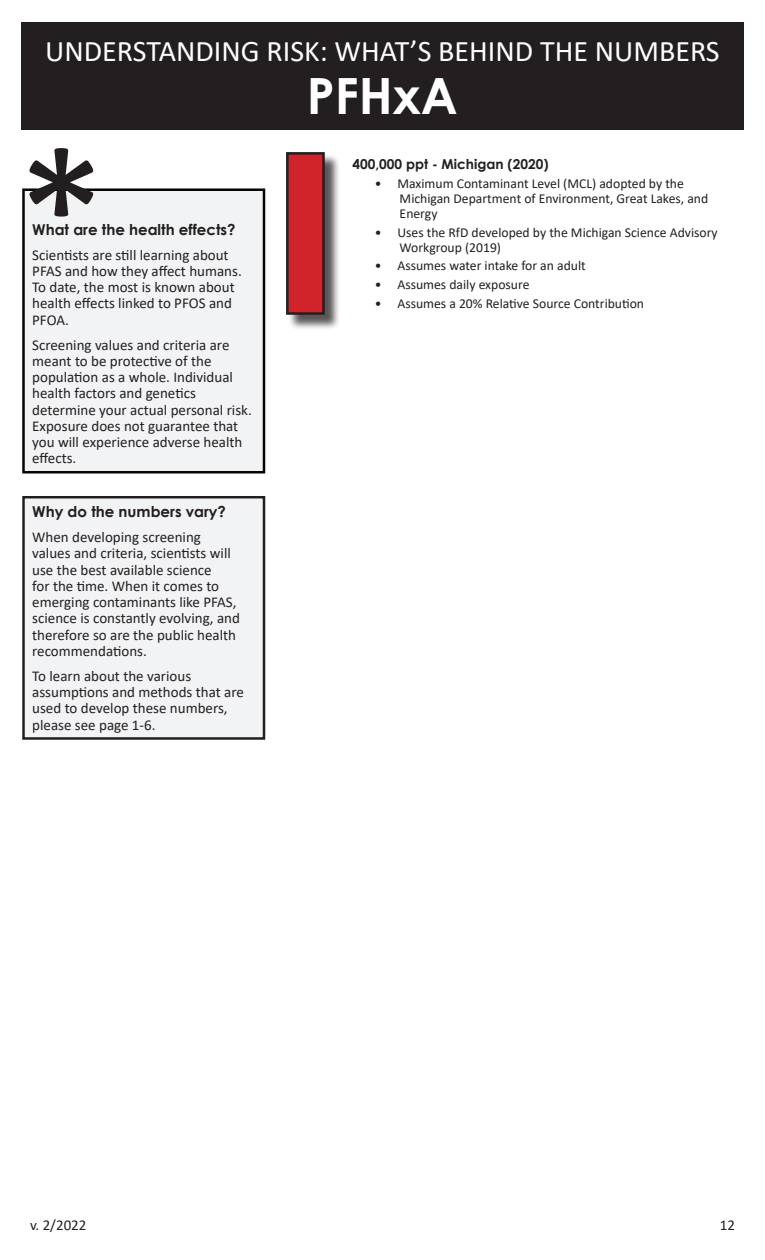
<style>
.page{position:relative;width:765px;height:1260px;background:#fff}
.page>*{position:absolute;margin:0;border:0;box-sizing:border-box;transform-origin:0 0}
.t1{font:187.5px "Calibri";color:#231f20}
.t2{font:700 50px "Century Gothic";color:#fff}
.t3{font:30px "Calibri";color:#fff}
.t4{font:15px/16.2px "Calibri";color:#231f20}
.t5{font:700 15px "Century Gothic";color:#231f20}
.t6{font:13.62px/15px "Calibri";color:#231f20}
.t7{font:700 13.62px "Century Gothic";color:#231f20}
</style>
<div class="page">
<div style="left:21px;top:22px;width:723px;height:108px;background:#231f20"></div>
<div style="left:23px;top:190px;width:241px;height:282px;background:#f2f3f4"></div>
<div style="left:22px;top:188px;width:243px;height:285px;border:2px solid #040503"></div>
<div style="left:23px;top:497px;width:241px;height:241px;background:#f2f3f4"></div>
<div style="left:22px;top:496px;width:243px;height:244px;border:2px solid #231f20"></div>
<div style="left:288px;top:154px;width:52px;height:176px;background:#231f20;opacity:.75"></div>
<div style="left:287px;top:153px;width:37px;height:161px;background:#d1232a"></div>
<div style="left:286px;top:152px;width:39px;height:163px;border:2px solid #231f20"></div>
<p class="t3" style="left:45px;top:30px;width:676px">UNDERSTANDING RISK: WHAT’S BEHIND THE NUMBERS</p>
<p class="t2" style="left:307px;top:58px;width:153px">PFHxA</p>
<p class="t1" style="left:15px;top:85px;width:95px">*</p>
<p class="t5" style="left:32px;top:218px;width:205px">What are the health effects?</p>
<p class="t4" style="left:32px;top:246px;width:211px">Scientists are still learning about<br>PFAS and how they affect humans.<br>To date, the most is known about health effects linked to PFOS and<br>PFOA.</p>
<p class="t4" style="left:32px;top:336px;width:221px">Screening values and criteria are meant to be protective of the population as a whole. Individual health factors and genetics determine your actual personal risk.<br>Exposure does not guarantee that you will experience adverse health effects.</p>
<p class="t5" style="left:32px;top:500px;width:195px">Why do the numbers vary?</p>
<p class="t4" style="left:32px;top:529px;width:209px">When developing screening values and criteria, scientists will use the best available science<br>for the time. When it comes to emerging contaminants like PFAS, science is constantly evolving, and therefore so are the public health recommendations.</p>
<p class="t4" style="left:32px;top:668px;width:213px">To learn about the various assumptions and methods that are used to develop these numbers, please see page 1-6.</p>
<p class="t7" style="left:352px;top:154px;width:198px">400,000 ppt - Michigan (2020)</p>
<p class="t6" style="left:400px;top:176px;width:310px;text-indent:-25px">• Maximum Contaminant Level (MCL) adopted by the<br>Michigan Department of Environment, Great Lakes, and<br>Energy</p>
<p class="t6" style="left:400px;top:224px;width:320px;text-indent:-25px">• Uses the RfD developed by the Michigan Science Advisory<br>Workgroup (2019)</p>
<p class="t6" style="left:375px;top:258px;width:212px">• Assumes water intake for an adult</p>
<p class="t6" style="left:375px;top:277px;width:156px">• Assumes daily exposure</p>
<p class="t6" style="left:375px;top:296px;width:271px">• Assumes a 20% Relative Source Contribution</p>
<p class="t4" style="left:30px;top:1217px;width:58px">v. 2/2022</p>
<p class="t4" style="left:720px;top:1217px;width:17px">12</p>
</div>
